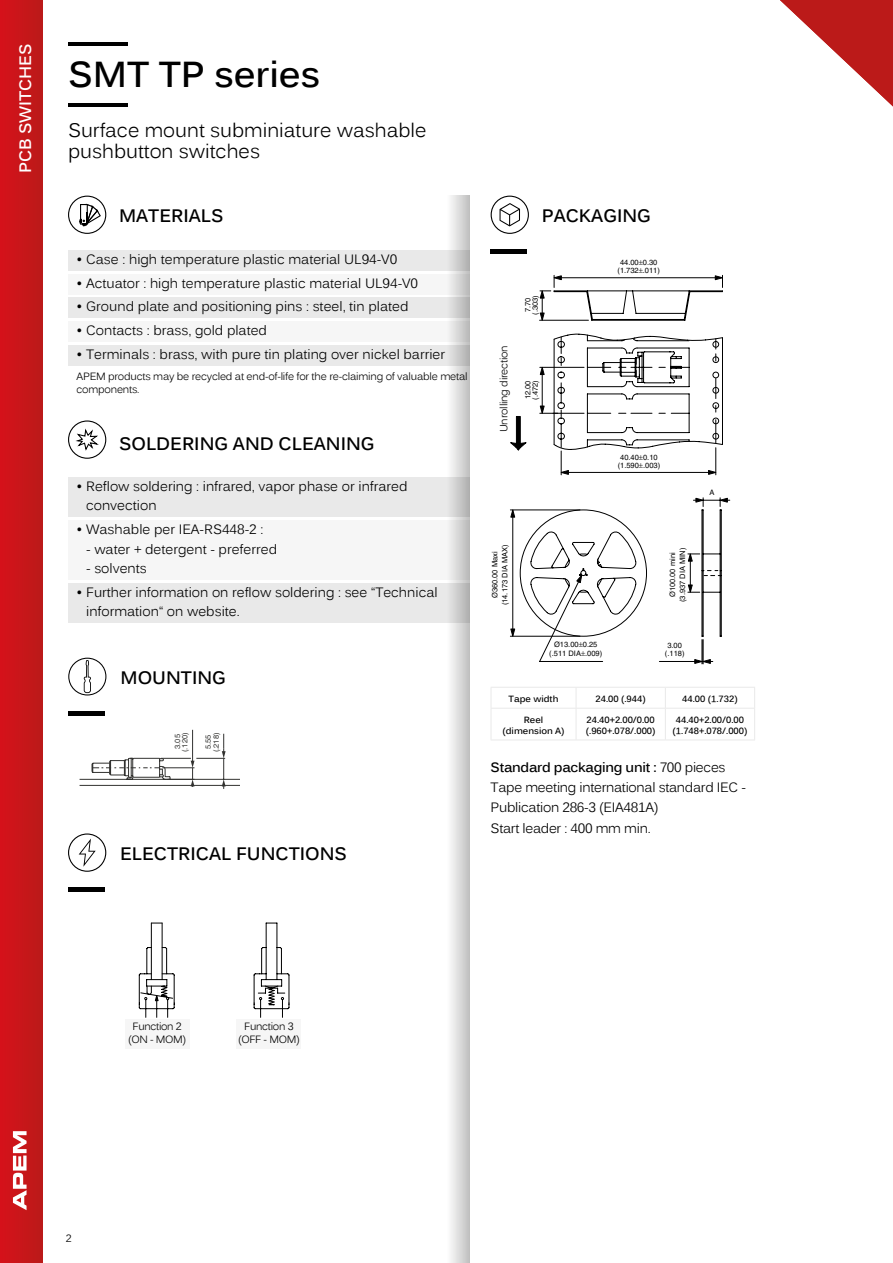
<style>
.page{position:relative;width:893px;height:1263px;background:#fff}
.page>*{position:absolute;margin:0;border:0;box-sizing:border-box;transform-origin:0 0}
.t1{font:700 36px "Kalinga";color:#000}
.t2{font:19.5px/21px "Kalinga";color:#000}
.t3{font:700 18px "Kalinga";color:#000}
.t4{font:700 16.5px "Kalinga";color:#fff}
.t5{font:13.5px/19.5px "Kalinga";color:#000}
.t6{font:13.5px/20.4px "Kalinga";letter-spacing:-.02em;color:#000}
.t7{font:10.5px/12.6px "Kalinga";letter-spacing:-.02em;color:#000}
.t8{font:700 9px/10.8px "Kalinga";color:#000;text-align:center}
.t9{font:7.5px/8.6px "Helvetica";color:#000;text-align:center}
.t10{font:7.5px/8.1px "Helvetica";color:#323230;text-align:center}
.s1{font-weight:700}
</style>
<div class="page">
<div style="left:68px;top:250px;width:402px;height:20px;background:#e9e9e9"></div>
<div style="left:68px;top:274px;width:402px;height:20px;background:#f6f6f6"></div>
<div style="left:68px;top:298px;width:402px;height:20px;background:#e9e9e9"></div>
<div style="left:68px;top:322px;width:402px;height:20px;background:#f6f6f6"></div>
<div style="left:68px;top:345px;width:402px;height:20px;background:#e9e9e9"></div>
<svg style="left:68px;top:196px;width:38px;height:38px"></svg>
<hr style="left:68px;top:103px;width:59px;height:3px;background:#000">
<hr style="left:68px;top:43px;width:59px;height:3px;background:#000">
<svg style="left:68px;top:658px;width:38px;height:37px"></svg>
<svg style="left:79px;top:729px;width:161px;height:60px"></svg>
<hr style="left:68px;top:712px;width:36px;height:4px;background:#000">
<div style="left:68px;top:477px;width:402px;height:40px;background:#e9e9e9"></div>
<div style="left:68px;top:521px;width:402px;height:59px;background:#f6f6f6"></div>
<div style="left:68px;top:583px;width:402px;height:40px;background:#e9e9e9"></div>
<svg style="left:68px;top:420px;width:38px;height:39px"></svg>
<svg style="left:516px;top:416px;width:5px;height:25px"></svg>
<svg style="left:510px;top:441px;width:17px;height:10px"></svg>
<svg style="left:491px;top:688px;width:264px;height:52px"></svg>
<hr style="left:491px;top:708px;width:85px;height:1px;background:#e9e9e9">
<hr style="left:491px;top:708px;width:1px;height:32px;background:#e9e9e9">
<hr style="left:576px;top:708px;width:89px;height:1px;background:#e9e9e9">
<hr style="left:576px;top:708px;width:1px;height:32px;background:#e9e9e9">
<hr style="left:665px;top:708px;width:90px;height:1px;background:#e9e9e9">
<hr style="left:665px;top:708px;width:1px;height:32px;background:#e9e9e9">
<hr style="left:754px;top:708px;width:1px;height:32px;background:#e9e9e9">
<hr style="left:491px;top:740px;width:85px;height:1px;background:#e9e9e9">
<hr style="left:576px;top:740px;width:89px;height:1px;background:#e9e9e9">
<hr style="left:665px;top:740px;width:90px;height:1px;background:#e9e9e9">
<hr style="left:491px;top:687px;width:85px;height:1px;background:#e9e9e9">
<hr style="left:576px;top:687px;width:89px;height:1px;background:#e9e9e9">
<hr style="left:665px;top:687px;width:90px;height:1px;background:#e9e9e9">
<svg style="left:491px;top:196px;width:38px;height:38px"></svg>
<hr style="left:491px;top:250px;width:36px;height:4px;background:#000">
<svg style="left:446px;top:196px;width:24px;height:1067px"></svg>
<svg style="left:68px;top:833px;width:38px;height:39px"></svg>
<hr style="left:68px;top:888px;width:36px;height:4px;background:#000">
<svg style="left:139px;top:923px;width:36px;height:95px"></svg>
<svg style="left:253px;top:923px;width:37px;height:95px"></svg>
<div style="left:125px;top:1019px;width:65px;height:29px;background:#f6f6f6"></div>
<div style="left:236px;top:1019px;width:65px;height:29px;background:#f6f6f6"></div>
<div style="left:0;top:0;width:42px;height:1263px;background:#c9161a"></div>
<svg style="left:13px;top:1131px;width:14px;height:79px"></svg>
<svg style="left:780px;top:0;width:113px;height:106px"></svg>
<svg style="left:510px;top:497px;width:220px;height:168px"></svg>
<svg style="left:539px;top:275px;width:184px;height:201px"></svg>
<p class="t4" style="left:15px;top:173px;width:131px;rotate:-90deg">PCB SWITCHES</p>
<h1 class="t1" style="left:68px;top:51px;width:254px">SMT TP series</h1>
<h2 class="t2" style="left:68px;top:122px;width:360px">Surface mount subminiature washable pushbutton switches</h2>
<h3 class="t3" style="left:119px;top:204px;width:106px">MATERIALS</h3>
<p class="t5" style="left:77px;top:251px;width:322px">• Case : high temperature plastic material UL94-V0</p>
<p class="t5" style="left:77px;top:274px;width:343px">• Actuator : high temperature plastic material UL94-V0</p>
<p class="t5" style="left:77px;top:298px;width:333px">• Ground plate and positioning pins : steel, tin plated</p>
<p class="t5" style="left:77px;top:322px;width:192px">• Contacts : brass, gold plated</p>
<p class="t5" style="left:77px;top:346px;width:370px">• Terminals : brass, with pure tin plating over nickel barrier</p>
<p class="t7" style="left:77px;top:371px;width:392px">APEM products may be recycled at end-of-life for the re-claiming of valuable metal components.</p>
<h3 class="t3" style="left:119px;top:432px;width:257px">SOLDERING AND CLEANING</h3>
<p class="t5" style="left:86px;top:478px;width:323px;text-indent:-10px">• Reflow soldering : infrared, vapor phase or infrared convection</p>
<p class="t5" style="left:77px;top:521px;width:188px">• Washable per IEA-RS448-2 :</p>
<p class="t5" style="left:86px;top:540px;width:192px">- water + detergent - preferred</p>
<p class="t5" style="left:86px;top:560px;width:62px">- solvents</p>
<p class="t5" style="left:86px;top:584px;width:353px;text-indent:-10px">• Further information on reflow soldering : see “Technical information“ on website.</p>
<h3 class="t3" style="left:121px;top:666px;width:107px">MOUNTING</h3>
<p class="t10" style="left:181px;top:752px;width:21px;rotate:-90deg">(.120)</p>
<p class="t10" style="left:174px;top:749px;width:16px;rotate:-90deg">3.05</p>
<p class="t10" style="left:204px;top:752px;width:21px;rotate:-90deg">5.55 (.218)</p>
<h3 class="t3" style="left:120px;top:842px;width:228px">ELECTRICAL FUNCTIONS</h3>
<h3 class="t3" style="left:542px;top:204px;width:111px">PACKAGING</h3>
<p class="t9" style="left:620px;top:258px;width:39px">44.00 0.30</p>
<p class="t7" style="left:498px;top:432px;width:89px;rotate:-90deg">Unrolling direction</p>
<p class="t9" style="left:531px;top:315px;width:21px;rotate:-90deg">(.303)</p>
<p class="t9" style="left:523px;top:312px;width:16px;rotate:-90deg">7.70</p>
<p class="t9" style="left:524px;top:400px;width:21px;line-height:7.5px;text-align:left;rotate:-90deg">12.00 (.472)</p>
<p class="t9" style="left:617px;top:266px;width:44px">(1.732 .011)</p>
<p class="t9" style="left:620px;top:453px;width:39px">40.40 0.10</p>
<p class="t9" style="left:618px;top:461px;width:44px">(1.590 .003)</p>
<p class="t9" style="left:490px;top:605px;width:62px;line-height:10.1px;rotate:-90deg">Ø360.00 Maxi (14.173 DIA MAX)</p>
<p class="t9" style="left:678px;top:602px;width:56px;rotate:-90deg">(3.937 DIA MIN)</p>
<p class="t9" style="left:668px;top:597px;width:46px;rotate:-90deg">Ø100.00 mini</p>
<p class="t9" style="left:549px;top:640px;width:54px">Ø13.00 0.25 (.511 DIA .009)</p>
<p class="t9" style="left:665px;top:641px;width:21px;line-height:7.9px">3.00 (.118)</p>
<p class="t9" style="left:709px;top:488px;width:7px">A</p>
<p class="t8" style="left:509px;top:694px;width:51px">Tape width</p>
<p class="t8" style="left:596px;top:694px;width:52px">24.00 (.944)</p>
<p class="t8" style="left:682px;top:694px;width:57px">44.00 (1.732)</p>
<p class="t8" style="left:502px;top:715px;width:64px">Reel (dimension A)</p>
<p class="t8" style="left:586px;top:715px;width:71px;text-align:left">24.40+2.00/0.00 (.960+.078/.000)</p>
<p class="t8" style="left:673px;top:715px;width:76px">44.40+2.00/0.00 (1.748+.078/.000)</p>
<p class="t6" style="left:491px;top:758px;width:257px"><span class="s1">Standard packaging unit :</span> 700 pieces Tape meeting international standard IEC - Publication 286-3 (EIA481A)<br>Start leader : 400 mm min.</p>
<p class="t7" style="left:133px;top:1021px;width:51px">Function 2</p>
<p class="t7" style="left:238px;top:1020px;width:63px;line-height:13.6px;text-align:center">Function 3 (OFF - MOM)</p>
<p class="t9" style="left:155px;top:1021px;width:16px">2 1</p>
<p class="t9" style="left:258px;top:1021px;width:6px">1</p>
<p class="t9" style="left:280px;top:1021px;width:6px">3</p>
<p class="t7" style="left:128px;top:1034px;width:60px">(ON - MOM)</p>
<p class="t9" style="left:143px;top:1021px;width:6px">3</p>
<p class="t7" style="left:66px;top:1232px;width:7px">2</p>
</div>
